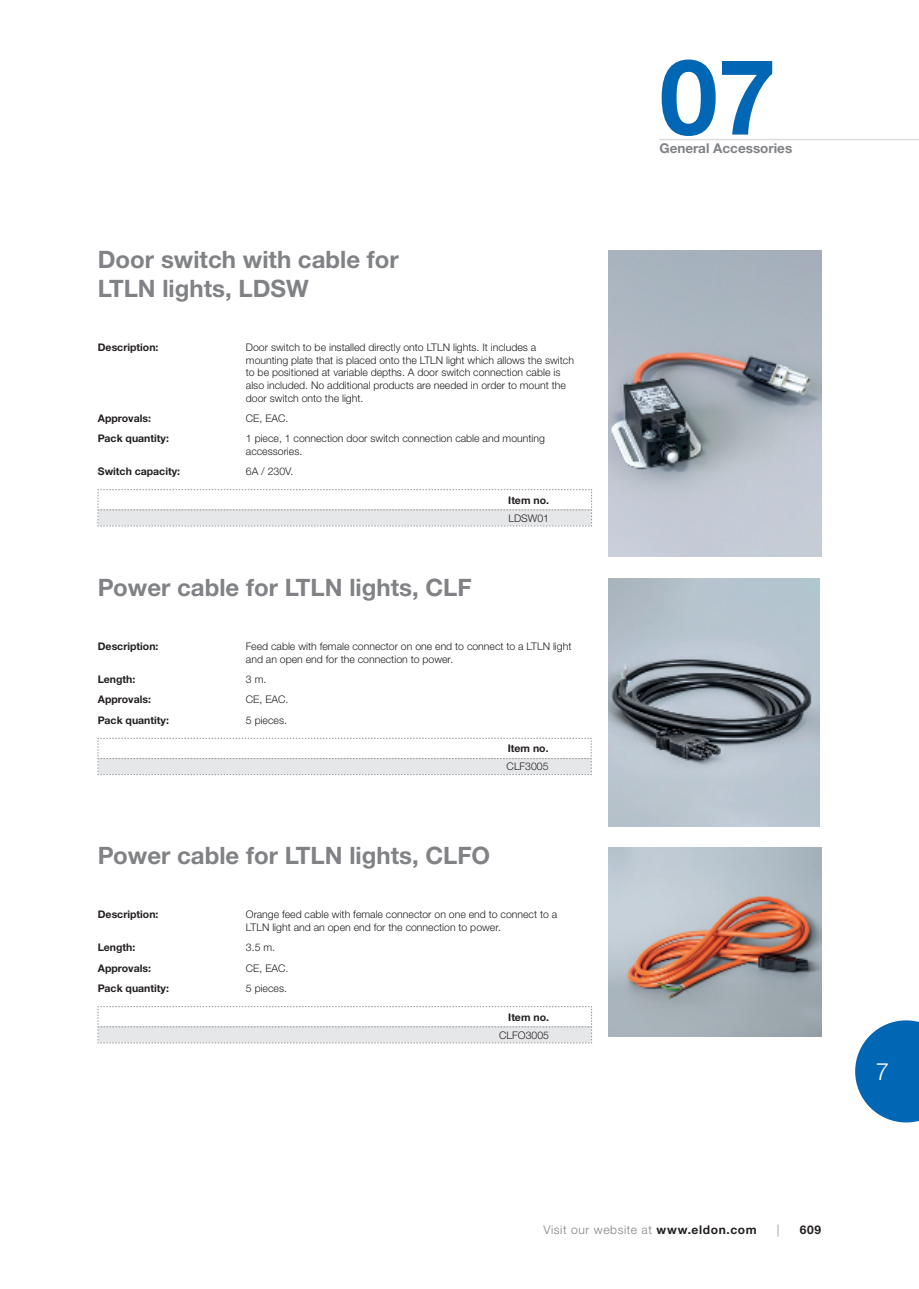
<style>
.page{position:relative;width:919px;height:1289px;background:#fff}
.page>*{position:absolute;margin:0;border:0;box-sizing:border-box;transform-origin:0 0}
.t1{font:700 105px "Helvetica Neue LTW1 G";color:#0166b3}
.t2{font:700 24px/28.8px "Helvetica Neue LTW1 G";color:#808285}
.t3{font:300 24px "Helvetica Neue LTW1 G";color:#fff}
.t4{font:700 13.5px "Helvetica Neue LTW1 G";color:#808285}
.t5{font:300 12px "Helvetica Neue LTW1 G";letter-spacing:.05em;color:#808285}
.t6{font:700 12px "Helvetica Neue LTW1 G";color:#231f20}
.t7{font:300 10.5px/12.6px "Helvetica Neue LTW1 G";color:#231f20}
.t8{font:700 10.5px "Helvetica Neue LTW1 G";color:#231f20}
.s1{font-weight:700;color:#231f20}
</style>
<div class="page">
<hr style="left:659px;top:139px;width:259px;height:1px;background:#dcdddf">
<svg style="left:855px;top:1020px;width:63px;height:102px"></svg>
<img style="left:608px;top:251px;width:213px;height:305px">
<img style="left:608px;top:579px;width:211px;height:247px">
<img style="left:608px;top:847px;width:213px;height:189px">
<svg style="left:98px;top:489px;width:494px;height:37px"></svg>
<svg style="left:98px;top:738px;width:494px;height:37px"></svg>
<svg style="left:98px;top:1006px;width:494px;height:37px"></svg>
<h2 class="t2" style="left:98px;top:245px;width:302px">Door switch with cable for<br>LTLN lights, LDSW</h2>
<p class="t8" style="left:98px;top:341px;width:62px">Description:</p>
<p class="t7" style="left:246px;top:341px;width:329px">Door switch to be installed directly onto LTLN lights. It includes a mounting plate that is placed onto the LTLN light which allows the switch to be positioned at variable depths. A door switch connection cable is also included. No additional products are needed in order to mount the door switch onto the light.</p>
<p class="t8" style="left:98px;top:411px;width:55px">Approvals:</p>
<p class="t7" style="left:246px;top:412px;width:44px">CE, EAC.</p>
<p class="t8" style="left:98px;top:432px;width:73px">Pack quantity:</p>
<p class="t7" style="left:246px;top:432px;width:300px">1 piece, 1 connection door switch connection cable and mounting accessories.</p>
<p class="t8" style="left:98px;top:464px;width:84px">Switch capacity:</p>
<p class="t7" style="left:246px;top:465px;width:49px">6A / 230V.</p>
<p class="t8" style="left:508px;top:493px;width:42px">Item no.</p>
<p class="t7" style="left:508px;top:511px;width:42px">LDSW01</p>
<h2 class="t2" style="left:98px;top:573px;width:375px">Power cable for LTLN lights, CLF</h2>
<p class="t8" style="left:98px;top:640px;width:62px">Description:</p>
<p class="t7" style="left:246px;top:640px;width:327px">Feed cable with female connector on one end to connect to a LTLN light and an open end for the connection to power.</p>
<p class="t8" style="left:98px;top:672px;width:39px">Length:</p>
<p class="t7" style="left:246px;top:673px;width:22px">3 m.</p>
<p class="t8" style="left:98px;top:693px;width:55px">Approvals:</p>
<p class="t7" style="left:246px;top:693px;width:44px">CE, EAC.</p>
<p class="t8" style="left:98px;top:713px;width:73px">Pack quantity:</p>
<p class="t7" style="left:246px;top:713px;width:43px">5 pieces.</p>
<p class="t8" style="left:508px;top:742px;width:42px">Item no.</p>
<p class="t7" style="left:506px;top:760px;width:44px">CLF3005</p>
<h2 class="t2" style="left:98px;top:841px;width:394px">Power cable for LTLN lights, CLFO</h2>
<p class="t8" style="left:98px;top:908px;width:62px">Description:</p>
<p class="t7" style="left:246px;top:908px;width:313px">Orange feed cable with female connector on one end to connect to a<br>LTLN light and an open end for the connection to power.</p>
<p class="t8" style="left:98px;top:941px;width:39px">Length:</p>
<p class="t7" style="left:246px;top:941px;width:31px">3.5 m.</p>
<p class="t8" style="left:98px;top:961px;width:55px">Approvals:</p>
<p class="t7" style="left:246px;top:961px;width:44px">CE, EAC.</p>
<p class="t8" style="left:98px;top:981px;width:73px">Pack quantity:</p>
<p class="t7" style="left:246px;top:981px;width:43px">5 pieces.</p>
<p class="t8" style="left:508px;top:1010px;width:42px">Item no.</p>
<p class="t7" style="left:499px;top:1028px;width:51px">CLFO3005</p>
<h1 class="t1" style="left:659px;top:32px;width:118px">07</h1>
<p class="t4" style="left:659px;top:140px;width:134px">General Accessories</p>
<h2 class="t3" style="left:875px;top:1056px;width:15px">7</h2>
<p class="t5" style="left:543px;top:1222px;width:214px">Visit our website at <span class="s1">www.eldon.com</span></p>
<p class="t5" style="left:776px;top:1222px;width:4px">|</p>
<p class="t6" style="left:799px;top:1221px;width:23px">609</p>
</div>
